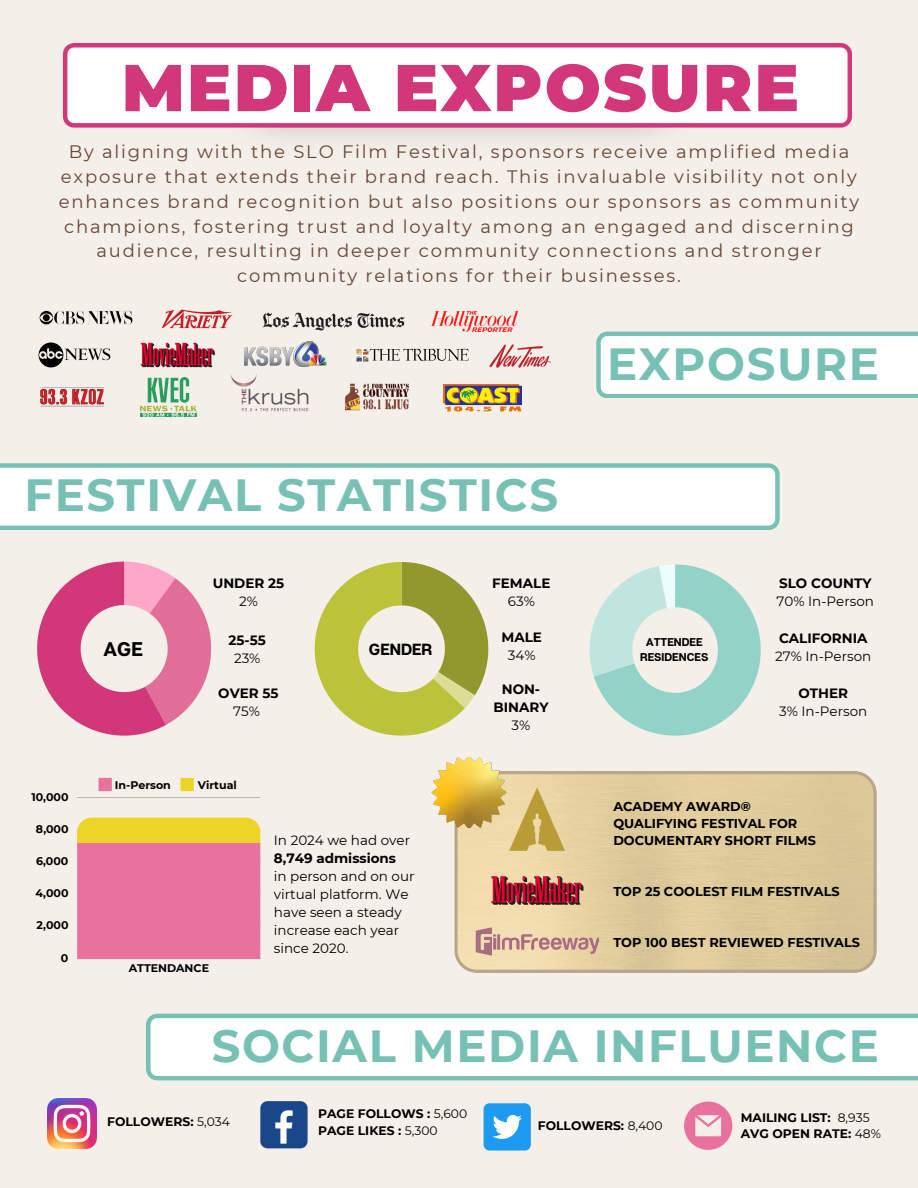
<style>
.page{position:relative;width:918px;height:1188px;background:#f4efe9}
.page>*{position:absolute;margin:0;border:0;box-sizing:border-box;transform-origin:0 0}
.t1{font:900 66px "Montserrat";letter-spacing:.035em;color:#d2377a}
.t2{font:700 45px "Montserrat";letter-spacing:.035em;color:#76c0b4}
.t3{font:700 19.8px "Articulat CF";color:#000}
.t4{font:18px/24.8px "Montserrat";letter-spacing:.1em;color:#684433;text-align:center}
.t5{font:700 16.2px "Articulat CF";color:#000}
.t6{font:13.5px/18px "Montserrat";color:#000}
.t7{font:700 13.5px/18px "Montserrat";color:#000;text-align:center}
.t8{font:700 12.9px/17.1px "Montserrat";color:#000}
.t9{font:700 12.3px "Montserrat";color:#000}
.t10{font:700 11.25px "Articulat CF";color:#000}
.t11{font:700 11.1px "Montserrat";color:#000}
.s1{font-weight:700}
.s2{font-weight:400}
</style>
<div class="page">
<svg style="left:356px;top:349px;width:113px;height:12px"></svg>
<img style="left:490px;top:344px;width:62px;height:24px">
<img style="left:40px;top:387px;width:63px;height:20px">
<img style="left:141px;top:378px;width:56px;height:38px">
<img style="left:443px;top:384px;width:79px;height:27px">
<img style="left:230px;top:374px;width:79px;height:38px">
<img style="left:345px;top:383px;width:64px;height:28px">
<img style="left:244px;top:342px;width:82px;height:24px">
<img style="left:39px;top:310px;width:94px;height:15px">
<img style="left:38px;top:342px;width:73px;height:26px">
<img style="left:262px;top:312px;width:143px;height:18px">
<img style="left:431px;top:311px;width:86px;height:20px">
<img style="left:161px;top:309px;width:72px;height:20px">
<img style="left:140px;top:342px;width:75px;height:26px">
<img style="left:47px;top:1099px;width:50px;height:49px">
<div style="left:260px;top:1101px;width:48px;height:47px;background:#1a4789;border-radius:7px"></div>
<svg style="left:275px;top:1110px;width:18px;height:34px"></svg>
<div style="left:484px;top:1103px;width:47px;height:48px;background:#1d9bf0;border-radius:6px"></div>
<svg style="left:492px;top:1115px;width:30px;height:24px"></svg>
<svg style="left:684px;top:1102px;width:48px;height:48px"></svg>
<svg style="left:0;top:463px;width:780px;height:67px;background:#ecf6f4"></svg>
<svg style="left:146px;top:1014px;width:772px;height:66px;background:#edf6f5"></svg>
<svg style="left:63px;top:43px;width:789px;height:84px;background:#fae9f0"></svg>
<svg style="left:596px;top:332px;width:322px;height:66px;background:#ecf6f4"></svg>
<svg style="left:590px;top:564px;width:171px;height:172px"></svg>
<svg style="left:315px;top:562px;width:173px;height:174px"></svg>
<svg style="left:37px;top:562px;width:174px;height:174px"></svg>
<div style="left:99px;top:778px;width:13px;height:13px;background:#e8719e"></div>
<div style="left:180px;top:778px;width:14px;height:13px;background:#ecd425"></div>
<hr style="left:77px;top:797px;width:183px;height:1px;background:#b7b3af">
<svg style="left:77px;top:818px;width:183px;height:141px;background:#e88289"></svg>
<svg style="left:454px;top:771px;width:423px;height:202px;background:#deca9c"></svg>
<img style="left:490px;top:874px;width:94px;height:33px">
<img style="left:473px;top:927px;width:126px;height:30px">
<img style="left:509px;top:788px;width:55px;height:63px">
<img style="left:432px;top:757px;width:74px;height:70px">
<h6 class="t1" style="left:122px;top:47px;width:679px">MEDIA EXPOSURE</h6>
<p class="t4" style="left:59px;top:139px;width:802px">By aligning with the SLO Film Festival, sponsors receive amplified media exposure that extends their brand reach. This invaluable visibility not only enhances brand recognition but also positions our sponsors as community champions, fostering trust and loyalty among an engaged and discerning audience, resulting in deeper community connections and stronger community relations for their businesses.</p>
<p class="t2" style="left:24px;top:468px;width:535px">FESTIVAL STATISTICS</p>
<p class="t11" style="left:32px;top:790px;width:38px">10,000</p>
<p class="t11" style="left:36px;top:822px;width:34px">8,000</p>
<p class="t11" style="left:36px;top:854px;width:34px">6,000</p>
<p class="t11" style="left:35px;top:886px;width:35px">4,000</p>
<p class="t11" style="left:37px;top:919px;width:33px">2,000</p>
<p class="t11" style="left:61px;top:951px;width:9px">0</p>
<p class="t7" style="left:213px;top:575px;width:73px">UNDER 25</p>
<p class="t6" style="left:239px;top:593px;width:20px">2%</p>
<p class="t7" style="left:229px;top:632px;width:39px">25-55</p>
<p class="t6" style="left:234px;top:650px;width:28px">23%</p>
<p class="t7" style="left:218px;top:684px;width:62px">OVER 55</p>
<p class="t6" style="left:233px;top:702px;width:28px">75%</p>
<p class="t3" style="left:103px;top:636px;width:41px">AGE</p>
<p class="t5" style="left:369px;top:639px;width:65px">GENDER</p>
<p class="t11" style="left:115px;top:778px;width:57px">In-Person</p>
<p class="t11" style="left:198px;top:778px;width:40px">Virtual</p>
<p class="t11" style="left:129px;top:961px;width:82px">ATTENDANCE</p>
<p class="t6" style="left:274px;top:831px;width:138px">In 2024 we had over<br><span class="s1">8,749 admissions</span></p>
<p class="t6" style="left:274px;top:867px;width:142px">in person and on our virtual platform. We have seen a steady increase each year since 2020.</p>
<h5 class="t7" style="left:492px;top:575px;width:60px">FEMALE</h5>
<p class="t6" style="left:508px;top:593px;width:29px">63%</p>
<p class="t7" style="left:502px;top:628px;width:42px">MALE</p>
<p class="t6" style="left:508px;top:646px;width:29px">34%</p>
<p class="t7" style="left:493px;top:680px;width:57px">NON-<br>BINARY</p>
<p class="t6" style="left:512px;top:716px;width:20px">3%</p>
<p class="t2" style="left:607px;top:337px;width:274px">EXPOSURE</p>
<p class="t10" style="left:646px;top:635px;width:59px">ATTENDEE</p>
<p class="t10" style="left:640px;top:650px;width:70px">RESIDENCES</p>
<p class="t7" style="left:779px;top:575px;width:94px">SLO COUNTY</p>
<p class="t6" style="left:777px;top:593px;width:99px">70% In-Person</p>
<p class="t7" style="left:779px;top:629px;width:90px">CALIFORNIA</p>
<p class="t6" style="left:775px;top:647px;width:98px">27% In-Person</p>
<p class="t7" style="left:798px;top:684px;width:51px">OTHER</p>
<p class="t6" style="left:779px;top:702px;width:90px">3% In-Person</p>
<p class="t8" style="left:613px;top:798px;width:204px">ACADEMY AWARD®<br>QUALIFYING FESTIVAL FOR<br>DOCUMENTARY SHORT FILMS</p>
<p class="t8" style="left:613px;top:883px;width:228px">TOP 25 COOLEST FILM FESTIVALS</p>
<p class="t8" style="left:613px;top:933px;width:248px">TOP 100 BEST REVIEWED FESTIVALS</p>
<p class="t2" style="left:212px;top:1018px;width:669px">SOCIAL MEDIA INFLUENCE</p>
<p class="t9" style="left:107px;top:1115px;width:124px">FOLLOWERS: <span class="s2">5,034</span></p>
<p class="t9" style="left:318px;top:1106px;width:151px">PAGE FOLLOWS : <span class="s2">5,600</span></p>
<p class="t9" style="left:318px;top:1123px;width:121px">PAGE LIKES : <span class="s2">5,300</span></p>
<h2 class="t9" style="left:538px;top:1118px;width:126px">FOLLOWERS: <span class="s2">8,400</span></h2>
<h2 class="t9" style="left:741px;top:1110px;width:130px">MAILING LIST: <span class="s2">8,935</span></h2>
<h3 class="t9" style="left:741px;top:1126px;width:142px">AVG OPEN RATE: <span class="s2">48%</span></h3>
</div>
